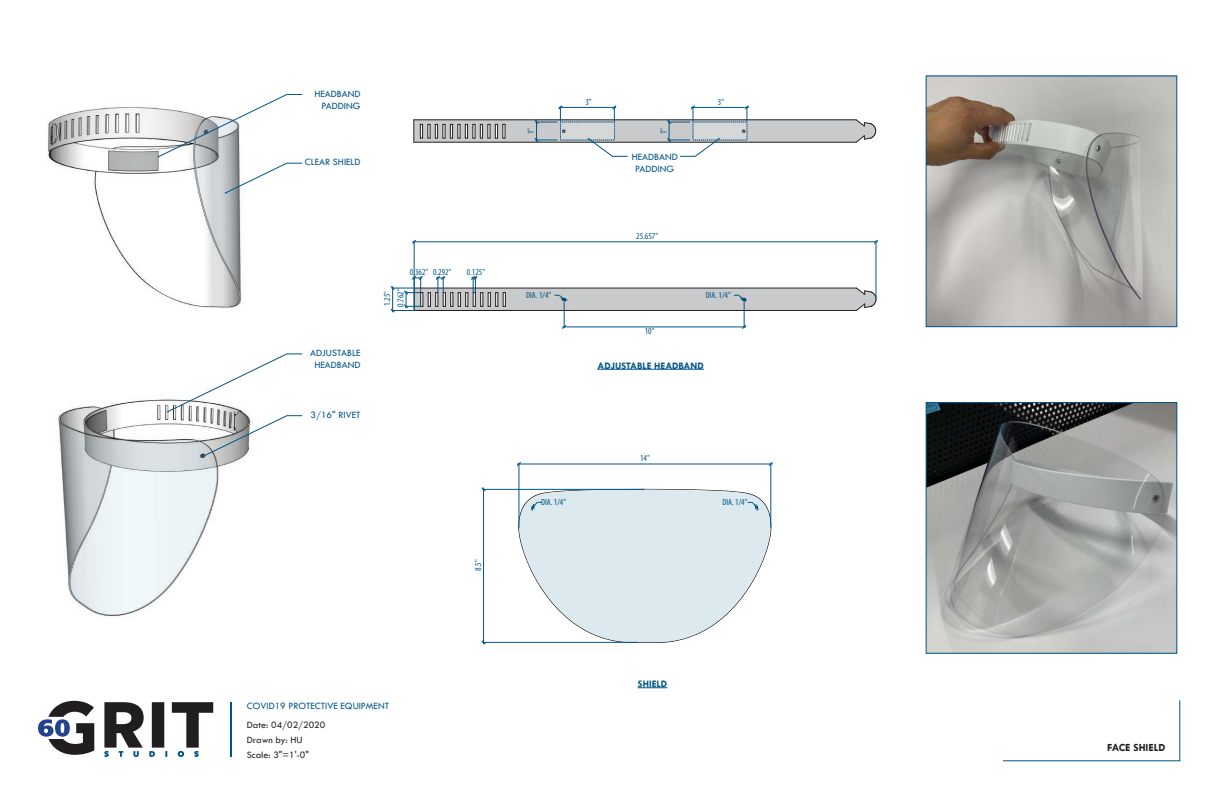
<style>
.page{position:relative;width:1224px;height:792px;background:#fff}
.page>*{position:absolute;margin:0;border:0;box-sizing:border-box;transform-origin:0 0}
.t1{font:700 11px "Tw Cen";color:#201e1e}
.t2{font:10px/12px "Tw Cen";color:#005587;text-align:center}
.t3{font:10px/15px "Tw Cen";color:#231f20}
.t4{font:700 10px "Tw Cen";color:#005587}
.t5{font:condensed 9px "Myriad Pro";color:#005587}
</style>
<div class="page">
<div style="left:152px;top:702px;width:12px;height:46px;background:#201e1e"></div>
<svg style="left:38px;top:701px;width:56px;height:54px"></svg>
<svg style="left:104px;top:702px;width:51px;height:55px"></svg>
<svg style="left:165px;top:702px;width:48px;height:55px"></svg>
<hr style="left:230px;top:702px;width:1px;height:55px;background:#005587">
<svg style="left:1002px;top:700px;width:179px;height:62px"></svg>
<img style="left:47px;top:107px;width:196px;height:201px">
<img style="left:58px;top:399px;width:185px;height:218px">
<img style="left:928px;top:404px;width:247px;height:247px">
<div style="left:926px;top:402px;width:251px;height:251px;border:1px solid #005587"></div>
<img style="left:928px;top:78px;width:247px;height:247px">
<div style="left:926px;top:76px;width:251px;height:251px;border:1px solid #005587"></div>
<svg style="left:638px;top:687px;width:29px;height:1px"></svg>
<hr style="left:598px;top:369px;width:106px;height:1px;background:#005587">
<hr style="left:414px;top:241px;width:1px;height:69px;background:#005587">
<hr style="left:876px;top:241px;width:1px;height:57px;background:#005587">
<hr style="left:414px;top:242px;width:462px;height:1px;background:#005587">
<hr style="left:519px;top:463px;width:1px;height:65px;background:#005587">
<hr style="left:771px;top:463px;width:1px;height:65px;background:#005587">
<hr style="left:519px;top:464px;width:252px;height:1px;background:#005587">
<hr style="left:482px;top:489px;width:162px;height:1px;background:#005587">
<hr style="left:482px;top:642px;width:156px;height:1px;background:#005587">
<svg style="left:481px;top:487px;width:5px;height:4px"></svg>
<svg style="left:481px;top:640px;width:5px;height:4px"></svg>
<hr style="left:483px;top:489px;width:1px;height:153px;background:#005587">
<svg style="left:391px;top:276px;width:486px;height:53px"></svg>
<svg style="left:519px;top:489px;width:253px;height:154px"></svg>
<svg style="left:167px;top:354px;width:135px;height:104px"></svg>
<svg style="left:224px;top:163px;width:78px;height:31px"></svg>
<svg style="left:157px;top:94px;width:145px;height:63px"></svg>
<svg style="left:414px;top:105px;width:462px;height:52px"></svg>
<p class="t2" style="left:314px;top:88px;width:48px;text-align:right">HEADBAND<br>PADDING</p>
<p class="t2" style="left:305px;top:156px;width:57px">CLEAR SHIELD</p>
<p class="t2" style="left:310px;top:347px;width:52px">ADJUSTABLE<br>HEADBAND</p>
<p class="t2" style="left:311px;top:409px;width:51px">3/16" RIVET</p>
<p class="t5" style="left:410px;top:267px;width:43px">0.362" 0.292"</p>
<p class="t5" style="left:467px;top:267px;width:20px">0.125"</p>
<p class="t5" style="left:395px;top:307px;width:20px;rotate:-90deg">0.762"</p>
<p class="t5" style="left:382px;top:306px;width:16px;rotate:-90deg">1.25"</p>
<p class="t5" style="left:473px;top:571px;width:13px;rotate:-90deg">8.5"</p>
<p class="t5" style="left:526px;top:134px;width:8px;rotate:-90deg">1"</p>
<p class="t5" style="left:585px;top:96px;width:8px">3"</p>
<p class="t5" style="left:658px;top:134px;width:8px;rotate:-90deg">1"</p>
<p class="t2" style="left:632px;top:151px;width:48px">HEADBAND<br>PADDING</p>
<p class="t5" style="left:636px;top:231px;width:23px">25.657"</p>
<p class="t5" style="left:718px;top:96px;width:8px">3"</p>
<p class="t5" style="left:526px;top:290px;width:27px">DIA. 1/4"</p>
<p class="t5" style="left:706px;top:290px;width:27px">DIA. 1/4"</p>
<p class="t5" style="left:645px;top:325px;width:11px">10"</p>
<p class="t4" style="left:598px;top:359px;width:108px">ADJUSTABLE HEADBAND</p>
<p class="t5" style="left:640px;top:453px;width:11px">14"</p>
<p class="t5" style="left:541px;top:496px;width:27px">DIA. 1/4"</p>
<p class="t5" style="left:722px;top:496px;width:27px">DIA. 1/4"</p>
<p class="t2" style="left:247px;top:700px;width:144px">COVID19 PROTECTIVE EQUIPMENT</p>
<p class="t3" style="left:247px;top:717px;width:80px">Date: 04/02/2020<br>Drawn by: HU<br>Scale: 3"=1'-0"</p>
<p class="t4" style="left:638px;top:678px;width:31px">SHIELD</p>
<p class="t1" style="left:1107px;top:741px;width:60px">FACE SHIELD</p>
</div>
